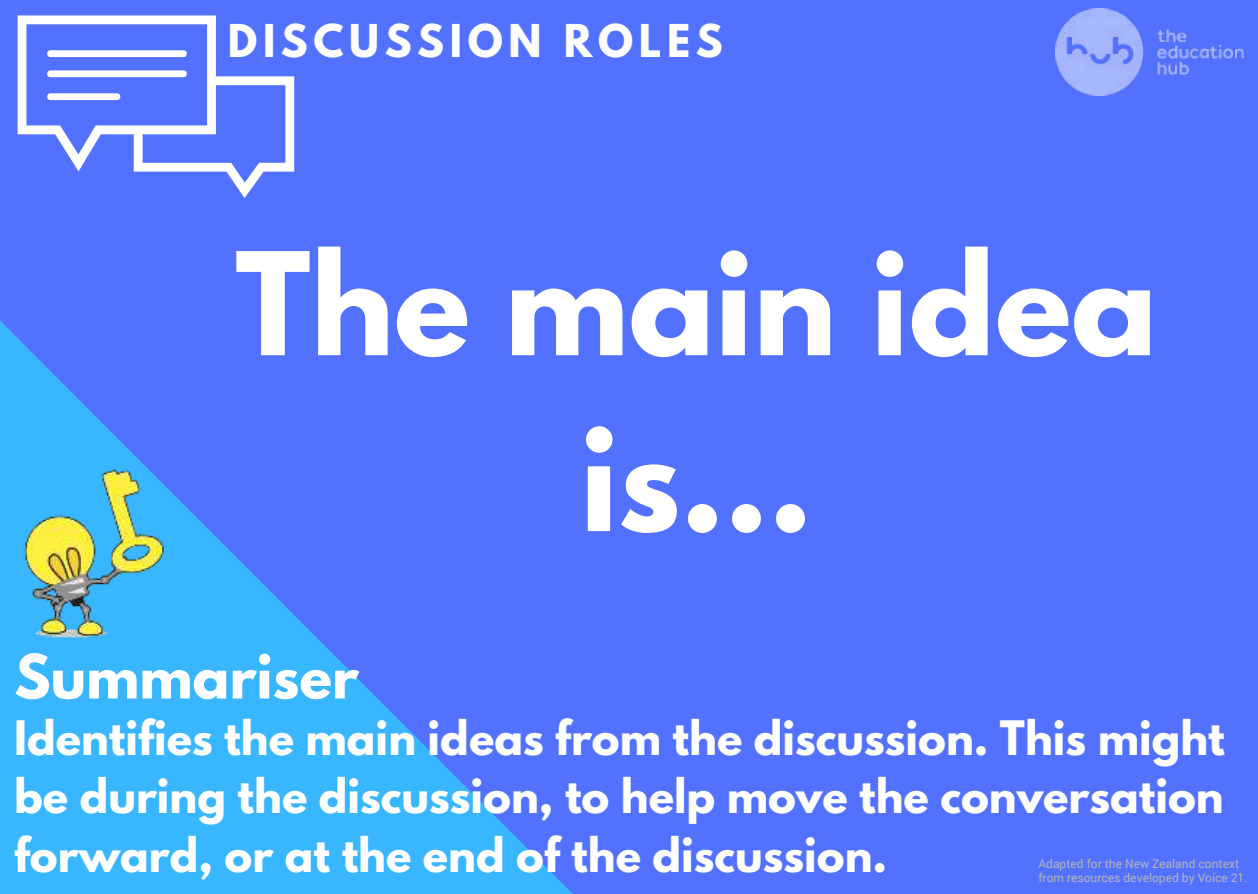
<style>
.page{position:relative;width:1258px;height:894px;background:#fff}
.page>*{position:absolute;margin:0;border:0;box-sizing:border-box;transform-origin:0 0}
.t1{font:700 126.3px/175.8px "League Spartan";color:#fff;text-align:center}
.t2{font:700 54px "League Spartan";color:#fff}
.t3{font:700 42px/58.5px "League Spartan";color:#fff;text-align:justify}
.t4{font:700 40.2px "League Spartan";letter-spacing:.14em;color:#fff}
.t5{font:12px/14.4px "Roboto";color:#b3b3b3}
</style>
<div class="page">
<div style="left:0;top:0;width:1258px;height:893px;background:#5271ff"></div>
<svg style="left:0;top:321px;width:572px;height:572px"></svg>
<svg style="left:18px;top:16px;width:276px;height:182px"></svg>
<img style="left:12px;top:467px;width:155px;height:171px">
<img style="left:1056px;top:9px;width:188px;height:87px">
<p class="t4" style="left:228px;top:9px;width:496px">DISCUSSION ROLES</p>
<h1 class="t1" style="left:235px;top:214px;width:923px">The main idea is...</h1>
<p class="t2" style="left:14px;top:634px;width:346px">Summariser</p>
<p class="t3" style="left:14px;top:707px;width:1212px">Identifies the main ideas from the discussion. This might be during the discussion, to help move the conversation forward, or at the end of the discussion.</p>
<p class="t5" style="left:1038px;top:855px;width:211px">Adapted for the New Zealand context from resources developed by Voice 21.</p>
</div>
